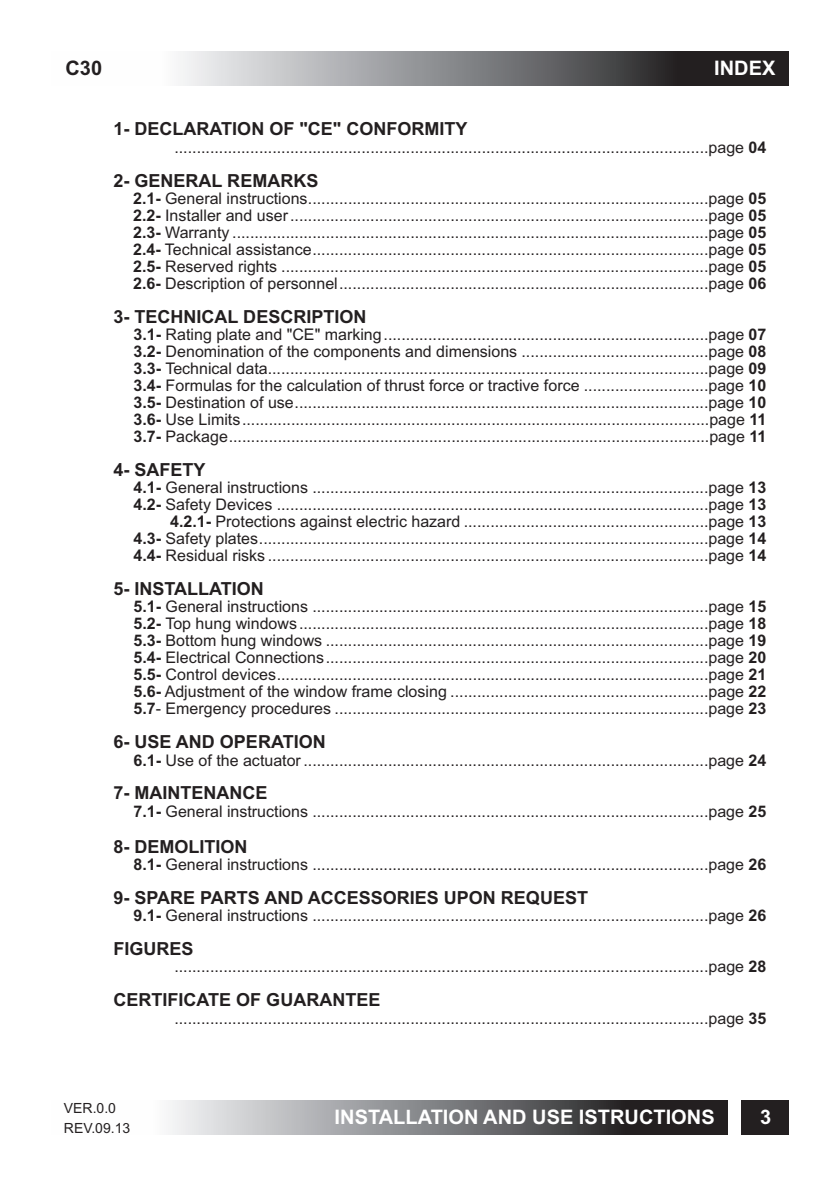
<style>
.page{position:relative;width:840px;height:1191px;background:#fff}
.page>*{position:absolute;margin:0;border:0;box-sizing:border-box;transform-origin:0 0}
.t1{font:700 20px "Arial";color:#fff}
.t2{font:700 20px "Arial";color:#231f20}
.t3{font:700 18px "Arial";color:#231f20}
.t4{font:16px/17px "Arial";color:#231f20;text-align:justify}
.t5{font:14px/20.6px "Arial";color:#231f20}
.s1{font-weight:700}
</style>
<div class="page">
<div style="left:741px;top:1100px;width:47px;height:34px;background:#231f20"></div>
<svg style="left:170px;top:1100px;width:557px;height:34px;background:#7b7b7d"></svg>
<svg style="left:180px;top:51px;width:608px;height:34px;background:#7b7b7d"></svg>
<p class="t2" style="left:65px;top:61px;width:38px">C30</p>
<p class="t1" style="left:714px;top:61px;width:63px">INDEX</p>
<p class="t3" style="left:113px;top:122px;width:355px">1- DECLARATION OF "CE" CONFORMITY</p>
<p class="t4" style="left:174px;top:140px;width:593px">........................................................................................................................page <span class="s1">04</span></p>
<p class="t3" style="left:113px;top:173px;width:206px">2- GENERAL REMARKS</p>
<p class="t4" style="left:133px;top:191px;width:634px"><span class="s1">2.1-</span> General instructions..........................................................................................page <span class="s1">05<br>2.2-</span> Installer and user..............................................................................................page <span class="s1">05<br>2.3-</span> Warranty ...........................................................................................................page <span class="s1">05<br>2.4-</span> Technical assistance.........................................................................................page <span class="s1">05<br>2.5-</span> Reserved rights ................................................................................................page <span class="s1">05<br>2.6-</span> Description of personnel...................................................................................page <span class="s1">06</span></p>
<p class="t3" style="left:113px;top:310px;width:254px">3- TECHNICAL DESCRIPTION</p>
<p class="t4" style="left:133px;top:327px;width:634px"><span class="s1">3.1-</span> Rating plate and "CE" marking.........................................................................page <span class="s1">07<br>3.2-</span> Denomination of the components and dimensions ..........................................page <span class="s1">08<br>3.3-</span> Technical data...................................................................................................page <span class="s1">09<br>3.4-</span> Formulas for the calculation of thrust force or tractive force ............................page <span class="s1">10<br>3.5-</span> Destination of use.............................................................................................page <span class="s1">10<br>3.6-</span> Use Limits.........................................................................................................page <span class="s1">11<br>3.7-</span> Package............................................................................................................page <span class="s1">11</span></p>
<p class="t3" style="left:113px;top:463px;width:94px">4- SAFETY</p>
<p class="t4" style="left:133px;top:480px;width:634px;text-align:right"><span class="s1">4.1-</span> General instructions .........................................................................................page <span class="s1">13<br>4.2-</span> Safety Devices .................................................................................................page <span class="s1">13<br>4.2.1-</span> Protections against electric hazard .......................................................page <span class="s1">13<br>4.3-</span> Safety plates.....................................................................................................page <span class="s1">14<br>4.4-</span> Residual risks ...................................................................................................page <span class="s1">14</span></p>
<p class="t3" style="left:113px;top:582px;width:152px">5- INSTALLATION</p>
<p class="t4" style="left:133px;top:600px;width:634px"><span class="s1">5.1-</span> General instructions .........................................................................................page <span class="s1">15<br>5.2-</span> Top hung windows............................................................................................page <span class="s1">18<br>5.3-</span> Bottom hung windows ......................................................................................page <span class="s1">19<br>5.4-</span> Electrical Connections......................................................................................page <span class="s1">20<br>5.5-</span> Control devices.................................................................................................page <span class="s1">21<br>5.6-</span> Adjustment of the window frame closing ..........................................................page <span class="s1">22<br>5.7</span>- Emergency procedures ....................................................................................page <span class="s1">23</span></p>
<p class="t3" style="left:113px;top:735px;width:214px">6- USE AND OPERATION</p>
<p class="t4" style="left:133px;top:753px;width:634px"><span class="s1">6.1-</span> Use of the actuator ...........................................................................................page <span class="s1">24</span></p>
<p class="t3" style="left:113px;top:786px;width:155px">7- MAINTENANCE</p>
<p class="t4" style="left:133px;top:804px;width:634px"><span class="s1">7.1-</span> General instructions .........................................................................................page <span class="s1">25</span></p>
<p class="t3" style="left:113px;top:839px;width:136px">8- DEMOLITION</p>
<p class="t4" style="left:133px;top:857px;width:634px"><span class="s1">8.1-</span> General instructions .........................................................................................page <span class="s1">26</span></p>
<p class="t3" style="left:113px;top:890px;width:476px">9- SPARE PARTS AND ACCESSORIES UPON REQUEST</p>
<p class="t4" style="left:133px;top:908px;width:634px"><span class="s1">9.1-</span> General instructions .........................................................................................page <span class="s1">26</span></p>
<p class="t3" style="left:113px;top:942px;width:82px">FIGURES</p>
<p class="t4" style="left:174px;top:959px;width:593px">........................................................................................................................page <span class="s1">28</span></p>
<p class="t3" style="left:113px;top:993px;width:268px">CERTIFICATE OF GUARANTEE</p>
<p class="t4" style="left:174px;top:1011px;width:593px">........................................................................................................................page <span class="s1">35</span></p>
<p class="t5" style="left:64px;top:1098px;width:68px">VER.0.0<br>REV.09.13</p>
<p class="t1" style="left:334px;top:1109px;width:381px">INSTALLATION AND USE ISTRUCTIONS</p>
<p class="t1" style="left:759px;top:1109px;width:13px">3</p>
</div>
